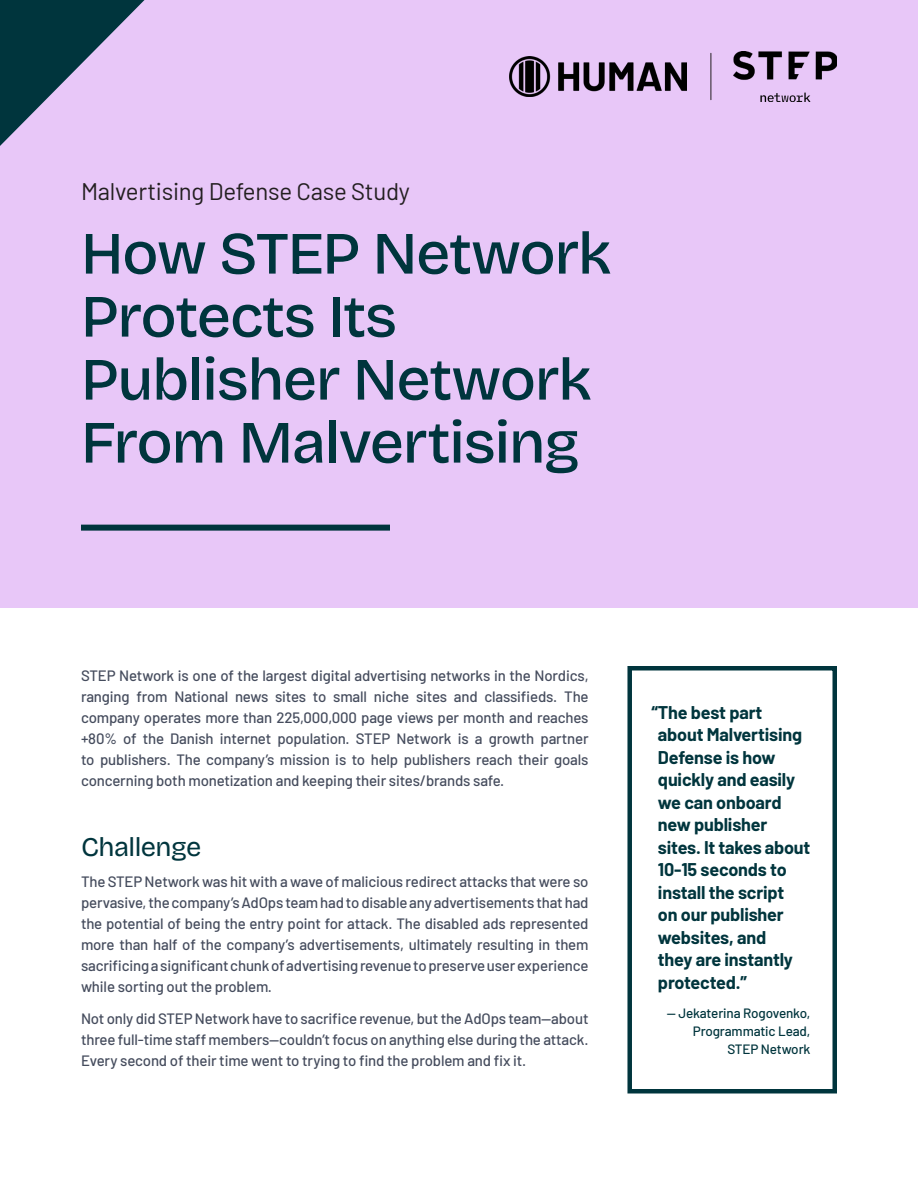
<style>
.page{position:relative;width:918px;height:1188px;background:#fff}
.page>*{position:absolute;margin:0;border:0;box-sizing:border-box;transform-origin:0 0}
.t1{font:500 60px/63px "Bricolage Grotesque";letter-spacing:-.02em;color:#00353d}
.t2{font:27px "Bricolage Grotesque";letter-spacing:-.02em;color:#00353d}
.t3{font:24px "Barlow";letter-spacing:-.01em;color:#231f20}
.t4{font:700 18px/22.5px "Barlow";letter-spacing:-.01em;color:#00353d}
.t5{font:500 15px/21px "Barlow";letter-spacing:-.01em;color:#454c5d;text-align:justify}
.t6{font:500 13.5px/18px "Barlow";letter-spacing:-.01em;color:#00353d;text-align:right}
</style>
<div class="page">
<div style="left:0;top:0;width:918px;height:608px;background:#e8c7f8"></div>
<div style="left:81px;top:525px;width:309px;height:6px;background:#00353d"></div>
<div style="left:627px;top:666px;width:210px;height:428px;border:4px solid #00353d"></div>
<svg style="left:0;top:0;width:144px;height:146px"></svg>
<img style="left:509px;top:56px;width:178px;height:41px">
<hr style="left:711px;top:53px;width:1px;height:47px;background:#231f20">
<img style="left:733px;top:51px;width:104px;height:51px">
<p class="t3" style="left:81px;top:173px;width:331px">Malvertising Defense Case Study</p>
<p class="t1" style="left:81px;top:218px;width:532px">How STEP Network<br>Protects Its<br>Publisher Network<br>From Malvertising</p>
<p class="t5" style="left:81px;top:664px;width:509px">STEP Network is one of the largest digital advertising networks in the Nordics, ranging from National news sites to small niche sites and classifieds. The company operates more than 225,000,000 page views per month and reaches +80% of the Danish internet population. STEP Network is a growth partner to publishers. The company’s mission is to help publishers reach their goals concerning both monetization and keeping their sites/brands safe.</p>
<p class="t2" style="left:81px;top:825px;width:122px">Challenge</p>
<p class="t5" style="left:81px;top:870px;width:509px">The STEP Network was hit with a wave of malicious redirect attacks that were so pervasive, the company’s AdOps team had to disable any advertisements that had the potential of being the entry point for attack. The disabled ads represented more than half of the company’s advertisements, ultimately resulting in them sacrificing a significant chunk of advertising revenue to preserve user experience while sorting out the problem.</p>
<p class="t5" style="left:81px;top:1007px;width:509px">Not only did STEP Network have to sacrifice revenue, but the AdOps team—about three full-time staff members—couldn’t focus on anything else during the attack.<br>Every second of their time went to trying to find the problem and fix it.</p>
<p class="t4" style="left:658px;top:700px;width:154px;text-indent:-6px">“The best part about Malvertising<br>Defense is how quickly and easily we can onboard new publisher sites. It takes about<br>10-15 seconds to install the script<br>on our publisher websites, and<br>they are instantly protected.”</p>
<p class="t6" style="left:667px;top:1003px;width:145px">— Jekaterina Rogovenko,<br>Programmatic Lead,<br>STEP Network</p>
</div>
